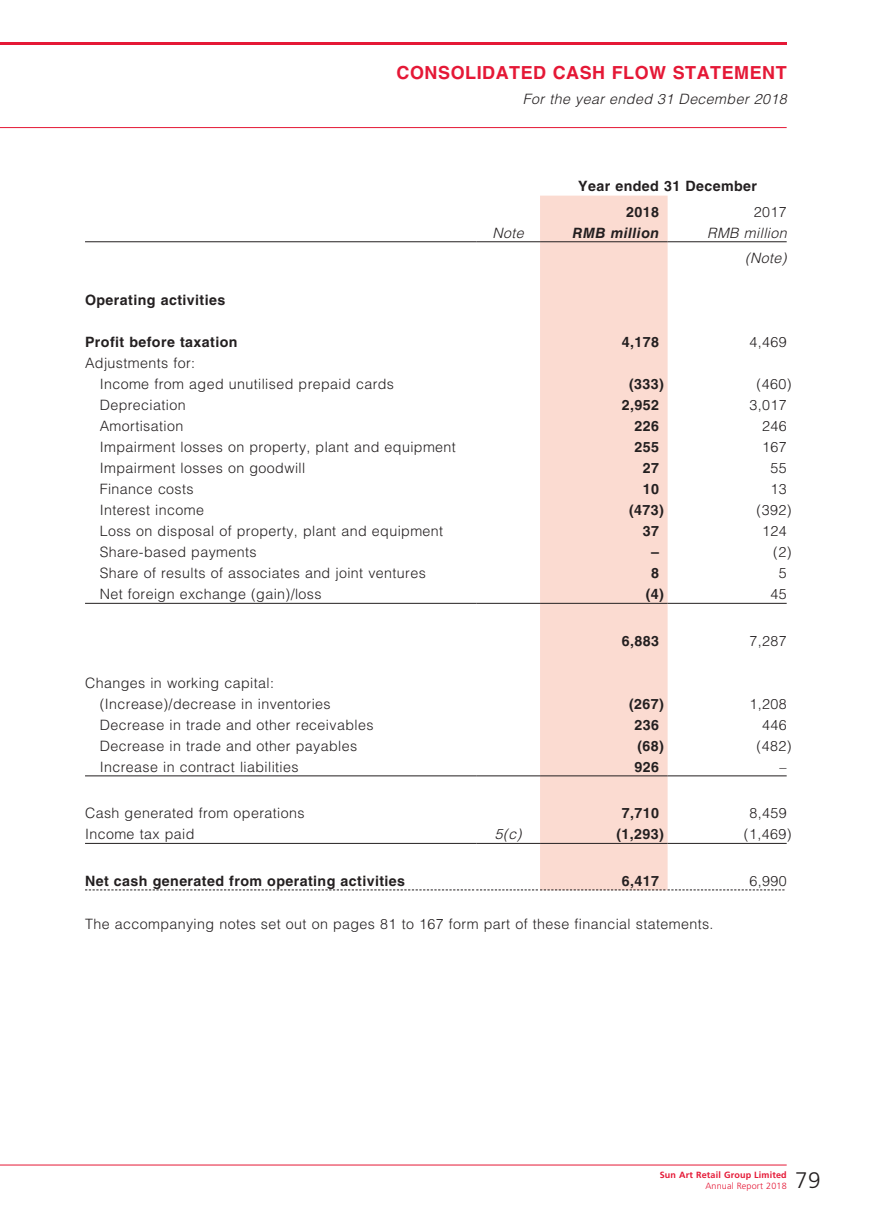
<style>
.page{position:relative;width:893px;height:1212px;background:#fff}
.page>*{position:absolute;margin:0;border:0;box-sizing:border-box;transform-origin:0 0}
.t1{font:300 22.5px "Frutiger LT Std";color:#231f20}
.t2{font:700 18px "Helvetica LT Std";letter-spacing:.03em;color:#e51836}
.t3{font:300 14.25px/21px "Helvetica LT Std";letter-spacing:.03em;color:#231f20}
.t4{font:700 14.25px/25.5px "Helvetica LT Std";letter-spacing:.03em;color:#231f20}
.t5{font:italic 300 14.25px/25.5px "Helvetica LT Std";letter-spacing:.03em;color:#231f20;text-align:right}
.t6{font:italic 700 14.25px "Helvetica LT Std";letter-spacing:.03em;color:#231f20}
.t7{font:700 9px "Frutiger LT Std";letter-spacing:.02em;color:#e51836}
.t8{font:300 9px "Frutiger LT Std";letter-spacing:.02em;color:#e51836}
</style>
<div class="page">
<hr style="left:0;top:43px;width:787px;height:2px;background:#e51836">
<hr style="left:0;top:127px;width:787px;height:1px;background:#e51836">
<hr style="left:0;top:1164px;width:787px;height:1px;background:#e51836">
<div style="left:540px;top:196px;width:128px;height:693px;background:#fbdbd1"></div>
<hr style="left:85px;top:241px;width:391px;height:1px;background:#231f20">
<hr style="left:476px;top:241px;width:64px;height:1px;background:#231f20">
<hr style="left:540px;top:241px;width:128px;height:1px;background:#231f20">
<hr style="left:668px;top:241px;width:119px;height:1px;background:#231f20">
<hr style="left:85px;top:603px;width:391px;height:1px;background:#231f20">
<hr style="left:476px;top:603px;width:64px;height:1px;background:#231f20">
<hr style="left:540px;top:603px;width:128px;height:1px;background:#231f20">
<hr style="left:668px;top:603px;width:119px;height:1px;background:#231f20">
<hr style="left:85px;top:775px;width:391px;height:1px;background:#231f20">
<hr style="left:476px;top:775px;width:64px;height:1px;background:#231f20">
<hr style="left:540px;top:775px;width:128px;height:1px;background:#231f20">
<hr style="left:668px;top:775px;width:119px;height:1px;background:#231f20">
<hr style="left:85px;top:843px;width:391px;height:1px;background:#231f20">
<hr style="left:476px;top:843px;width:64px;height:1px;background:#231f20">
<hr style="left:540px;top:843px;width:128px;height:1px;background:#231f20">
<hr style="left:668px;top:843px;width:119px;height:1px;background:#231f20">
<svg style="left:85px;top:889px;width:699px;height:1px"></svg>
<p class="t2" style="left:397px;top:61px;width:392px">CONSOLIDATED CASH FLOW STATEMENT</p>
<p class="t5" style="left:523px;top:86px;width:265px">For the year ended 31 December 2018</p>
<p class="t4" style="left:626px;top:173px;width:132px;text-indent:-48px">Year ended 31 December<br>2018</p>
<p class="t3" style="left:754px;top:201px;width:34px">2017</p>
<p class="t5" style="left:492px;top:220px;width:33px">Note</p>
<p class="t6" style="left:572px;top:224px;width:88px">RMB million</p>
<p class="t5" style="left:707px;top:220px;width:81px">RMB million (Note)</p>
<p class="t4" style="left:85px;top:287px;width:142px">Operating activities</p>
<p class="t4" style="left:85px;top:329px;width:154px">Profit before taxation</p>
<p class="t4" style="left:622px;top:329px;width:39px">4,178</p>
<p class="t3" style="left:749px;top:331px;width:39px">4,469</p>
<p class="t3" style="left:100px;top:352px;width:296px;text-indent:-15px">Adjustments for:<br>Income from aged unutilised prepaid cards</p>
<p class="t4" style="left:629px;top:371px;width:36px">(333)</p>
<p class="t3" style="left:757px;top:373px;width:36px">(460)</p>
<p class="t3" style="left:100px;top:394px;width:87px">Depreciation</p>
<p class="t4" style="left:622px;top:392px;width:39px">2,952</p>
<p class="t3" style="left:749px;top:394px;width:39px">3,017</p>
<p class="t3" style="left:100px;top:415px;width:85px">Amortisation</p>
<p class="t4" style="left:635px;top:413px;width:26px">226</p>
<p class="t3" style="left:762px;top:415px;width:26px">246</p>
<p class="t3" style="left:100px;top:436px;width:358px">Impairment losses on property, plant and equipment</p>
<p class="t4" style="left:635px;top:434px;width:26px">255</p>
<p class="t3" style="left:762px;top:436px;width:26px">167</p>
<p class="t3" style="left:100px;top:457px;width:207px">Impairment losses on goodwill</p>
<p class="t4" style="left:643px;top:455px;width:18px">27</p>
<p class="t3" style="left:770px;top:457px;width:18px">55</p>
<p class="t3" style="left:100px;top:478px;width:95px">Finance costs</p>
<p class="t4" style="left:643px;top:476px;width:18px">10</p>
<p class="t3" style="left:770px;top:478px;width:18px">13</p>
<p class="t3" style="left:100px;top:499px;width:106px">Interest income</p>
<p class="t4" style="left:629px;top:497px;width:36px">(473)</p>
<p class="t3" style="left:757px;top:499px;width:36px">(392)</p>
<p class="t3" style="left:100px;top:520px;width:345px">Loss on disposal of property, plant and equipment</p>
<p class="t4" style="left:643px;top:518px;width:18px">37</p>
<p class="t3" style="left:762px;top:520px;width:26px">124</p>
<p class="t3" style="left:100px;top:541px;width:158px">Share-based payments</p>
<p class="t4" style="left:651px;top:539px;width:9px">–</p>
<p class="t3" style="left:773px;top:541px;width:20px">(2)</p>
<p class="t3" style="left:100px;top:562px;width:328px">Share of results of associates and joint ventures</p>
<p class="t4" style="left:651px;top:560px;width:9px">8</p>
<p class="t3" style="left:779px;top:562px;width:9px">5</p>
<p class="t3" style="left:100px;top:583px;width:223px">Net foreign exchange (gain)/loss</p>
<p class="t4" style="left:646px;top:581px;width:20px">(4)</p>
<p class="t3" style="left:770px;top:583px;width:18px">45</p>
<p class="t4" style="left:622px;top:628px;width:39px">6,883</p>
<p class="t3" style="left:749px;top:630px;width:39px">7,287</p>
<p class="t3" style="left:100px;top:672px;width:232px;text-indent:-15px">Changes in working capital: (Increase)/decrease in inventories</p>
<p class="t4" style="left:629px;top:691px;width:36px">(267)</p>
<p class="t3" style="left:749px;top:693px;width:39px">1,208</p>
<p class="t3" style="left:100px;top:714px;width:275px">Decrease in trade and other receivables</p>
<p class="t4" style="left:635px;top:712px;width:26px">236</p>
<p class="t3" style="left:762px;top:714px;width:26px">446</p>
<p class="t3" style="left:100px;top:735px;width:259px">Decrease in trade and other payables</p>
<p class="t4" style="left:637px;top:733px;width:28px">(68)</p>
<p class="t3" style="left:757px;top:735px;width:36px">(482)</p>
<p class="t3" style="left:100px;top:756px;width:200px">Increase in contract liabilities</p>
<p class="t4" style="left:635px;top:754px;width:26px">926</p>
<p class="t3" style="left:780px;top:756px;width:9px">–</p>
<p class="t3" style="left:85px;top:802px;width:221px">Cash generated from operations</p>
<p class="t4" style="left:622px;top:800px;width:39px">7,710</p>
<p class="t3" style="left:749px;top:802px;width:39px">8,459</p>
<p class="t3" style="left:85px;top:823px;width:111px">Income tax paid</p>
<p class="t5" style="left:495px;top:821px;width:28px">5(c)</p>
<p class="t4" style="left:616px;top:821px;width:49px">(1,293)</p>
<p class="t3" style="left:744px;top:823px;width:49px">(1,469)</p>
<p class="t4" style="left:85px;top:868px;width:322px">Net cash generated from operating activities</p>
<p class="t4" style="left:622px;top:868px;width:39px">6,417</p>
<p class="t3" style="left:749px;top:870px;width:39px">6,990</p>
<p class="t3" style="left:85px;top:913px;width:630px">The accompanying notes set out on pages 81 to 167 form part of these financial statements.</p>
<p class="t7" style="left:660px;top:1169px;width:128px">Sun Art Retail Group Limited</p>
<p class="t8" style="left:705px;top:1180px;width:83px">Annual Report 2018</p>
<h1 class="t1" style="left:795px;top:1167px;width:27px">79</h1>
</div>
